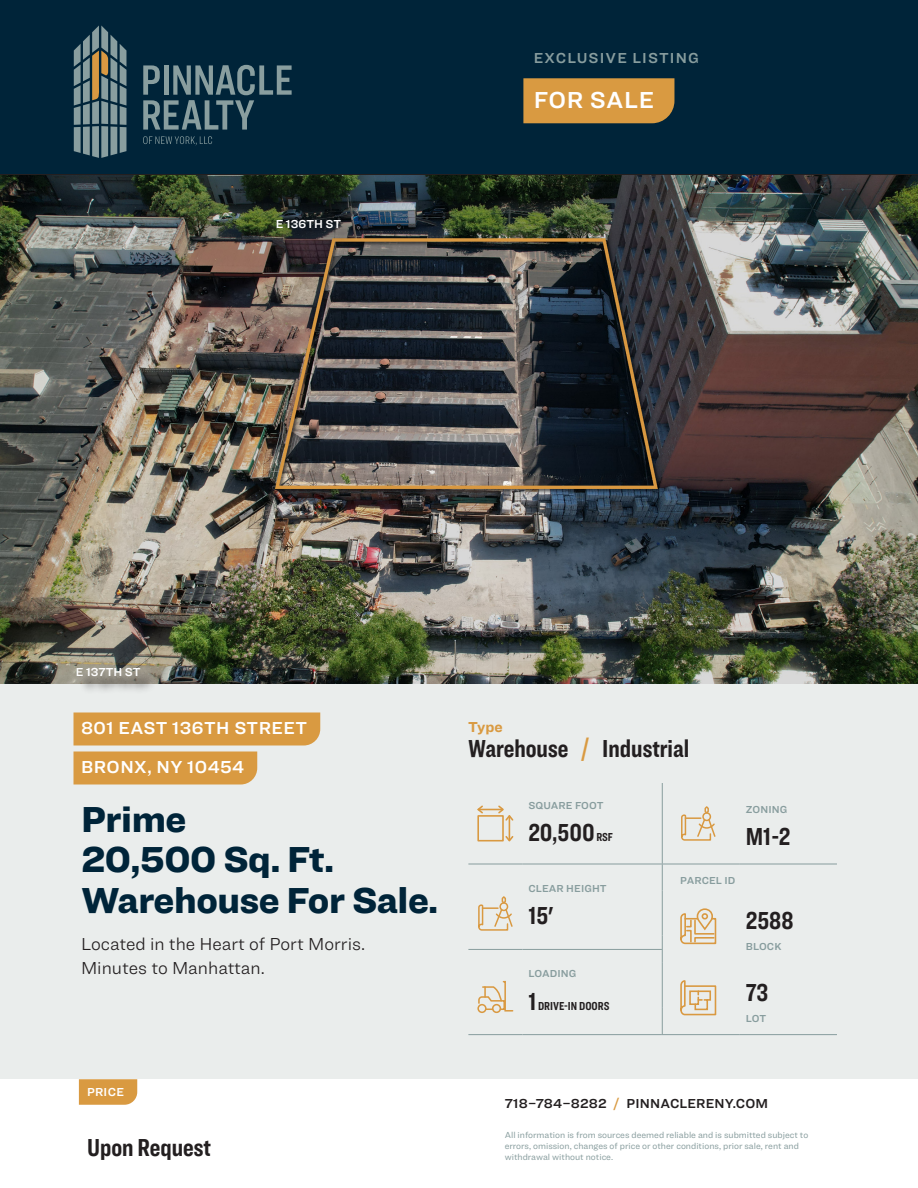
<style>
.page{position:relative;width:918px;height:1188px;background:#fff}
.page>*{position:absolute;margin:0;border:0;box-sizing:border-box;transform-origin:0 0}
.H1_Building_Title_32pt_Black_Dark_Blue{font:900 37.5px/40.5px "Ringside";letter-spacing:-.01em;color:#002439}
.Stats_and_Figures_17pt_Compressed_Bold_b{font:700 25.5px "Ringside Compressed";color:#231f20}
.Building_Type_17pt_Compressed_Bold_black{font:700 25.5px "Ringside Compressed";color:#231f20}
.Listing_Type_16pt_Semibold_Paper__rule_G{font:600 24px "Ringside";letter-spacing:.025em;color:#fff}
.H3_Building_CTA_14pt_Light_black{font:300 18px/24px "Ringside";color:#231f20}
.Address__City_State_12pt_Semibold_Paper_{font:600 18px "Ringside";letter-spacing:.025em;color:#fff}
.t1{font:600 15px "Ringside";letter-spacing:.075em;color:#889d9e}
.Tag_Labels_10pt_Bold_Gold{font:700 15px "Ringside";color:#d99a41}
.t2{font:600 13.5px "Ringside";letter-spacing:.01em;color:#231f20}
.Features__Photo_Captions_8pt_Semibold_Pa{font:600 12px "Ringside";color:#fff}
.Stats_and_Figures_17pt_Compressed_Bold_b-2{font:700 12px "Ringside Compressed";color:#231f20}
.Parent__Price_Label_8pt_Semibold_Paper__{font:600 12px "Ringside";letter-spacing:.025em;color:#fff}
.Tags_7pt_Semibold_Gray{font:600 10.5px "Ringside";letter-spacing:.01em;color:#889d9e}
.t3{font:9px/10.8px "Ringside";color:#889d9e}
.s1{color:#d99a41}
.s2{font-size:12px}
.s3{font-size:25.5px}
</style>
<div class="page">
<div style="left:0;top:176px;width:918px;height:903px;background:#eaedec"></div>
<div style="left:0;top:0;width:918px;height:176px;background:#002439"></div>
<svg style="left:144px;top:136px;width:68px;height:9px"></svg>
<svg style="left:143px;top:65px;width:149px;height:65px;background:#31505e"></svg>
<svg style="left:74px;top:26px;width:52px;height:132px;background:#5a6f72"></svg>
<img style="left:0;top:176px;width:918px;height:508px">
<div style="left:79px;top:222px;width:280px;height:472px;background:#231f20;opacity:.75"></div>
<div style="left:523px;top:78px;width:151px;height:45px;background:#d99a41"></div>
<div style="left:74px;top:712px;width:246px;height:34px;background:#d99a41"></div>
<div style="left:74px;top:752px;width:183px;height:32px;background:#d99a41"></div>
<hr style="left:662px;top:783px;width:1px;height:36px;background:#889d9e">
<hr style="left:662px;top:819px;width:1px;height:45px;background:#889d9e">
<svg style="left:662px;top:865px;width:1px;height:25px"></svg>
<hr style="left:662px;top:890px;width:1px;height:45px;background:#889d9e">
<svg style="left:662px;top:935px;width:1px;height:27px"></svg>
<hr style="left:662px;top:962px;width:1px;height:45px;background:#889d9e">
<svg style="left:662px;top:1007px;width:1px;height:27px"></svg>
<hr style="left:662px;top:864px;width:78px;height:1px;background:#889d9e">
<hr style="left:740px;top:864px;width:97px;height:1px;background:#889d9e">
<hr style="left:662px;top:1034px;width:78px;height:1px;background:#889d9e">
<hr style="left:740px;top:1034px;width:97px;height:1px;background:#889d9e">
<svg style="left:681px;top:806px;width:35px;height:35px"></svg>
<svg style="left:680px;top:908px;width:36px;height:36px"></svg>
<div style="left:702px;top:913px;width:6px;height:7px;border:2px solid #d99941;border-radius:2px"></div>
<svg style="left:680px;top:980px;width:36px;height:35px"></svg>
<hr style="left:468px;top:864px;width:54px;height:1px;background:#889d9e">
<hr style="left:522px;top:864px;width:140px;height:1px;background:#889d9e">
<svg style="left:477px;top:806px;width:36px;height:35px"></svg>
<hr style="left:468px;top:949px;width:54px;height:1px;background:#889d9e">
<hr style="left:522px;top:949px;width:140px;height:1px;background:#889d9e">
<svg style="left:478px;top:896px;width:35px;height:35px"></svg>
<hr style="left:468px;top:1034px;width:54px;height:1px;background:#889d9e">
<hr style="left:522px;top:1034px;width:140px;height:1px;background:#889d9e">
<div style="left:477px;top:1004px;width:10px;height:9px;border:2px solid #d99941;border-radius:50%"></div>
<div style="left:492px;top:1004px;width:9px;height:9px;border:2px solid #d99941;border-radius:50%"></div>
<svg style="left:477px;top:981px;width:36px;height:31px"></svg>
<svg style="left:79px;top:1079px;width:58px;height:26px;background:#da9e48"></svg>
<p class="Features__Photo_Captions_8pt_Semibold_Pa" style="left:276px;top:215px;width:67px">E 136TH ST</p>
<h3 class="t1" style="left:534px;top:47px;width:166px">EXCLUSIVE LISTING</h3>
<p class="Listing_Type_16pt_Semibold_Paper__rule_G" style="left:534px;top:82px;width:122px">FOR SALE</p>
<p class="Features__Photo_Captions_8pt_Semibold_Pa" style="left:76px;top:663px;width:66px">E 137TH ST</p>
<p class="Address__City_State_12pt_Semibold_Paper_" style="left:81px;top:715px;width:228px">801 EAST 136TH STREET</p>
<p class="Address__City_State_12pt_Semibold_Paper_" style="left:81px;top:754px;width:165px">BRONX, NY 10454</p>
<p class="H1_Building_Title_32pt_Black_Dark_Blue" style="left:81px;top:798px;width:359px">Prime<br>20,500 Sq. Ft.<br>Warehouse For Sale.</p>
<p class="H3_Building_CTA_14pt_Light_black" style="left:81px;top:932px;width:286px">Located in the Heart of Port Morris.<br>Minutes to Manhattan.</p>
<p class="Parent__Price_Label_8pt_Semibold_Paper__" style="left:87px;top:1083px;width:39px">PRICE</p>
<p class="Stats_and_Figures_17pt_Compressed_Bold_b" style="left:87px;top:1130px;width:126px">Upon Request</p>
<p class="Tag_Labels_10pt_Bold_Gold" style="left:468px;top:716px;width:36px">Type</p>
<p class="Building_Type_17pt_Compressed_Bold_black" style="left:468px;top:731px;width:223px">Warehouse <span class="s1">/</span> Industrial</p>
<p class="Tags_7pt_Semibold_Gray" style="left:528px;top:798px;width:77px">SQUARE FOOT</p>
<p class="Stats_and_Figures_17pt_Compressed_Bold_b" style="left:528px;top:815px;width:86px">20,500 <span class="s2">RSF</span></p>
<p class="Tags_7pt_Semibold_Gray" style="left:528px;top:881px;width:80px">CLEAR HEIGHT</p>
<p class="Stats_and_Figures_17pt_Compressed_Bold_b" style="left:528px;top:898px;width:26px">15'</p>
<p class="Tags_7pt_Semibold_Gray" style="left:528px;top:966px;width:49px">LOADING</p>
<p class="Stats_and_Figures_17pt_Compressed_Bold_b-2" style="left:528px;top:997px;width:83px"><span class="s3">1</span> DRIVE-IN DOORS</p>
<p class="Tags_7pt_Semibold_Gray" style="left:746px;top:802px;width:43px">ZONING</p>
<p class="Stats_and_Figures_17pt_Compressed_Bold_b" style="left:746px;top:819px;width:46px">M1-2</p>
<p class="Tags_7pt_Semibold_Gray" style="left:680px;top:873px;width:57px">PARCEL ID</p>
<p class="Stats_and_Figures_17pt_Compressed_Bold_b" style="left:746px;top:903px;width:49px">2588</p>
<p class="Tags_7pt_Semibold_Gray" style="left:746px;top:939px;width:37px">BLOCK</p>
<p class="Stats_and_Figures_17pt_Compressed_Bold_b" style="left:746px;top:975px;width:24px">73</p>
<p class="Tags_7pt_Semibold_Gray" style="left:746px;top:1010px;width:22px">LOT</p>
<h3 class="t2" style="left:505px;top:1093px;width:265px">718–784–8282 <span class="s1">/</span> PINNACLERENY.COM</h3>
<p class="t3" style="left:505px;top:1130px;width:305px">All information is from sources deemed reliable and is submitted subject to errors, omission, changes of price or other conditions, prior sale, rent and withdrawal without notice.</p>
</div>
